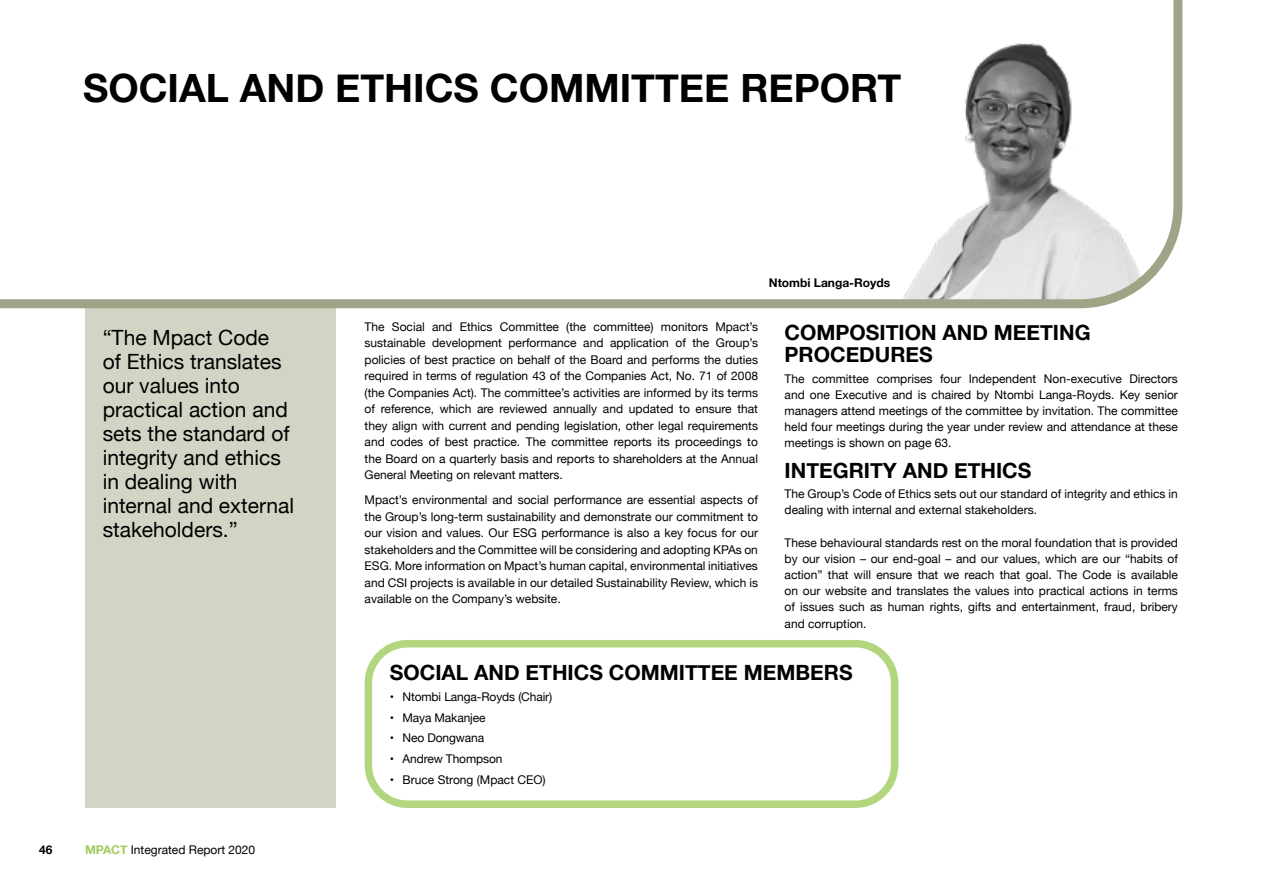
<style>
.page{position:relative;width:1263px;height:893px;background:#fff}
.page>*{position:absolute;margin:0;border:0;box-sizing:border-box;transform-origin:0 0}
.t1{font:700 39px "Helvetica Neue";color:#000}
.t2{font:21px/24px "Helvetica Neue";color:#000}
.t3{font:700 21px/22.5px "Helvetica Neue";color:#000}
.t4{font:12px/16.5px "Helvetica Neue";color:#000;text-align:justify}
.t5{font:700 12px "Helvetica Neue";color:#000}
.s1{font-weight:700;color:#9fcd5c}
</style>
<div class="page">
<div style="left:85px;top:304px;width:251px;height:504px;background:#d4d4c6"></div>
<svg style="left:0;top:0;width:1183px;height:309px"></svg>
<div style="left:365px;top:640px;width:533px;height:168px;border:8px solid #b1d67e;border-radius:39px"></div>
<h1 class="t1" style="left:83px;top:57px;width:820px">SOCIAL AND ETHICS COMMITTEE REPORT</h1>
<h2 class="t2" style="left:103px;top:327px;width:193px">“The Mpact Code<br>of Ethics translates our values into practical action and sets the standard of integrity and ethics in dealing with internal and external stakeholders.”</h2>
<p class="t5" style="left:39px;top:840px;width:15px">46</p>
<p class="t4" style="left:85px;top:842px;width:172px"><span class="s1">MPACT</span> Integrated Report 2020</p>
<p class="t5" style="left:769px;top:273px;width:123px">Ntombi Langa-Royds</p>
<h2 class="t3" style="left:784px;top:322px;width:308px">COMPOSITION AND MEETING<br>PROCEDURES</h2>
<p class="t4" style="left:784px;top:371px;width:395px;line-height:16px">The committee comprises four Independent Non-executive Directors and one Executive and is chaired by Ntombi Langa-Royds. Key senior managers attend meetings of the committee by invitation. The committee held four meetings during the year under review and attendance at these meetings is shown on page 63.</p>
<h2 class="t3" style="left:784px;top:460px;width:248px">INTEGRITY AND ETHICS</h2>
<p class="t4" style="left:784px;top:487px;width:395px;line-height:16px">The Group’s Code of Ethics sets out our standard of integrity and ethics in dealing with internal and external stakeholders.</p>
<p class="t4" style="left:784px;top:536px;width:395px;line-height:16px">These behavioural standards rest on the moral foundation that is provided by our vision – our end-goal – and our values, which are our “habits of action” that will ensure that we reach that goal. The Code is available on our website and translates the values into practical actions in terms of issues such as human rights, gifts and entertainment, fraud, bribery and corruption.</p>
<h2 class="t3" style="left:390px;top:662px;width:464px">SOCIAL AND ETHICS COMMITTEE MEMBERS</h2>
<p class="t4" style="left:390px;top:689px;width:164px">• Ntombi Langa-Royds (Chair)</p>
<p class="t4" style="left:390px;top:710px;width:97px">• Maya Makanjee</p>
<p class="t4" style="left:390px;top:730px;width:96px">• Neo Dongwana</p>
<p class="t4" style="left:390px;top:751px;width:114px">• Andrew Thompson</p>
<p class="t4" style="left:390px;top:772px;width:157px">• Bruce Strong (Mpact CEO)</p>
<p class="t4" style="left:365px;top:319px;width:395px">The Social and Ethics Committee (the committee) monitors Mpact’s sustainable development performance and application of the Group’s policies of best practice on behalf of the Board and performs the duties required in terms of regulation 43 of the Companies Act, No. 71 of 2008 (the Companies Act). The committee’s activities are informed by its terms of reference, which are reviewed annually and updated to ensure that they align with current and pending legislation, other legal requirements and codes of best practice. The committee reports its proceedings to the Board on a quarterly basis and reports to shareholders at the Annual General Meeting on relevant matters.</p>
<p class="t4" style="left:365px;top:492px;width:395px">Mpact’s environmental and social performance are essential aspects of the Group’s long-term sustainability and demonstrate our commitment to our vision and values. Our ESG performance is also a key focus for our stakeholders and the Committee will be considering and adopting KPAs on ESG. More information on Mpact’s human capital, environmental initiatives and CSI projects is available in our detailed Sustainability Review, which is available on the Company’s website.</p>
</div>
